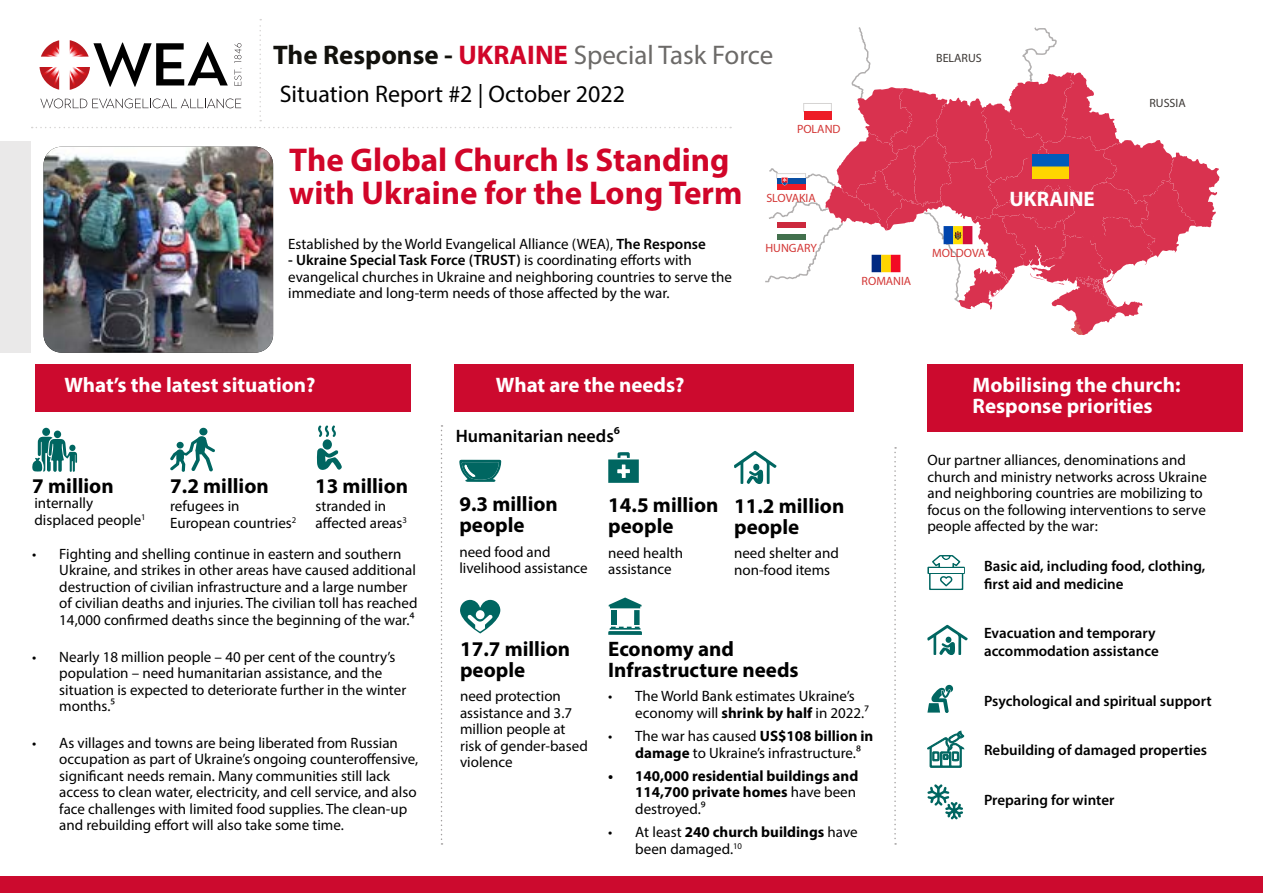
<style>
.page{position:relative;width:1263px;height:893px;background:#fff}
.page>*{position:absolute;margin:0;border:0;box-sizing:border-box;transform-origin:0 0}
.t1{font:700 33px/33px "Myriad Pro";color:#d10529}
.t2{font:27px "Myriad Pro";color:#6c6a68}
.t3{font:24px "Myriad Pro";color:#000}
.t4{font:700 21px/21px "Myriad Pro";color:#000}
.t5{font:700 21px/21px "Myriad Pro";color:#fff}
.t6{font:600 18px "Myriad Pro";color:#000}
.t7{font:15px/16.5px "Myriad Pro";color:#000}
.t8{font:600 15px/18px "Myriad Pro";color:#000}
.t9{font:700 15px/16.5px "Myriad Pro";color:#000}
.t10{font:12px "Myriad Pro";color:#d33736}
.t11{font:12px "Myriad Pro";color:#3c3835}
.s1{font-weight:700;color:#12110c}
.s2{font-weight:700;color:#d10529}
.s3{font-weight:600}
.s4{font-weight:700}
.s5{font-weight:400}
</style>
<div class="page">
<div style="left:36px;top:364px;width:375px;height:47px;background:#cc0a2e"></div>
<div style="left:455px;top:364px;width:399px;height:47px;background:#cc0a2e"></div>
<div style="left:927px;top:364px;width:316px;height:67px;background:#cc0a2e"></div>
<div style="left:0;top:141px;width:31px;height:212px;background:#eae9e9"></div>
<div style="left:0;top:877px;width:1263px;height:16px;background:#cc0a2e"></div>
<svg style="left:441px;top:425px;width:1px;height:420px"></svg>
<svg style="left:894px;top:447px;width:2px;height:398px"></svg>
<svg style="left:259px;top:19px;width:2px;height:102px"></svg>
<div style="left:199px;top:428px;width:8px;height:7px;background:#006661;border-radius:50%"></div>
<svg style="left:170px;top:436px;width:45px;height:36px"></svg>
<div style="left:42px;top:428px;width:8px;height:8px;background:#006661;border-radius:50%"></div>
<svg style="left:32px;top:437px;width:45px;height:35px"></svg>
<div style="left:54px;top:431px;width:7px;height:7px;background:#006661;border-radius:50%"></div>
<div style="left:69px;top:445px;width:7px;height:6px;background:#006661;border-radius:50%"></div>
<svg style="left:459px;top:460px;width:42px;height:22px"></svg>
<svg style="left:608px;top:452px;width:31px;height:31px"></svg>
<svg style="left:734px;top:451px;width:42px;height:33px"></svg>
<div style="left:753px;top:464px;width:6px;height:7px;background:#006661;border-radius:50%"></div>
<svg style="left:460px;top:600px;width:40px;height:33px"></svg>
<svg style="left:927px;top:625px;width:40px;height:30px"></svg>
<svg style="left:927px;top:684px;width:26px;height:29px"></svg>
<svg style="left:927px;top:555px;width:38px;height:35px"></svg>
<svg style="left:32px;top:127px;width:699px;height:1px"></svg>
<svg style="left:765px;top:27px;width:292px;height:256px"></svg>
<svg style="left:825px;top:72px;width:394px;height:263px"></svg>
<div style="left:777px;top:222px;width:28px;height:6px;background:#cc293d"></div>
<div style="left:777px;top:228px;width:28px;height:6px;background:#fff"></div>
<div style="left:777px;top:234px;width:28px;height:6px;background:#42704d"></div>
<svg style="left:776px;top:173px;width:30px;height:6px"></svg>
<div style="left:777px;top:184px;width:28px;height:5px;background:#ed1c26"></div>
<div style="left:777px;top:179px;width:28px;height:5px;background:#0a4fa3"></div>
<svg style="left:781px;top:177px;width:7px;height:9px"></svg>
<div style="left:803px;top:103px;width:28px;height:9px;background:#fff;border:1px solid #d6d4d3"></div>
<div style="left:804px;top:112px;width:27px;height:8px;background:#ed1c26"></div>
<svg style="left:40px;top:98px;width:201px;height:10px"></svg>
<svg style="left:234px;top:43px;width:8px;height:43px"></svg>
<svg style="left:40px;top:40px;width:188px;height:50px"></svg>
<svg style="left:317px;top:447px;width:25px;height:23px"></svg>
<div style="left:323px;top:439px;width:9px;height:11px;background:#006661;border-radius:50%"></div>
<svg style="left:318px;top:425px;width:18px;height:12px"></svg>
<svg style="left:927px;top:731px;width:38px;height:88px"></svg>
<svg style="left:608px;top:597px;width:34px;height:38px"></svg>
<img style="left:44px;top:147px;width:229px;height:206px">
<h2 class="t2" style="left:273px;top:38px;width:502px"><span class="s1">The Response -</span> <span class="s2">UKRAINE</span> Special Task Force</h2>
<h3 class="t3" style="left:280px;top:79px;width:347px">Situation Report #2 | October 2022</h3>
<h1 class="t1" style="left:289px;top:143px;width:455px">The Global Church Is Standing with Ukraine for the Long Term</h1>
<p class="t7" style="left:288px;top:235px;width:419px">Established by the World Evangelical Alliance (WEA), <span class="s3">The Response</span></p>
<p class="t7" style="left:288px;top:252px;width:445px"><span class="s3">- Ukraine Special Task Force (TRUST)</span> is coordinating efforts with evangelical churches in Ukraine and neighboring countries to serve the immediate and long-term needs of those affected by the war.</p>
<p class="t10" style="left:797px;top:122px;width:45px">POLAND</p>
<p class="t10" style="left:766px;top:190px;width:51px">SLOVAKIA</p>
<p class="t10" style="left:765px;top:241px;width:53px">HUNGARY</p>
<p class="t11" style="left:936px;top:51px;width:47px">BELARUS</p>
<p class="t10" style="left:861px;top:274px;width:51px">ROMANIA</p>
<p class="t10" style="left:932px;top:245px;width:55px">MOLDOVA</p>
<h3 class="t5" style="left:1009px;top:188px;width:87px">UKRAINE</h3>
<p class="t11" style="left:1149px;top:95px;width:38px">RUSSIA</p>
<h3 class="t5" style="left:64px;top:374px;width:253px">What’s the latest situation?</h3>
<h3 class="t5" style="left:972px;top:374px;width:209px">Mobilising the church:<br>Response priorities</h3>
<h3 class="t5" style="left:496px;top:374px;width:190px">What are the needs?</h3>
<h3 class="t4" style="left:32px;top:475px;width:83px">7 million</h3>
<p class="t7" style="left:34px;top:495px;width:113px">internally displaced people<sup>1</sup></p>
<h3 class="t4" style="left:170px;top:475px;width:100px">7.2 million</h3>
<h3 class="t4" style="left:315px;top:475px;width:95px">13 million</h3>
<p class="t7" style="left:170px;top:498px;width:128px">refugees in<br>European countries<sup>2</sup></p>
<p class="t7" style="left:316px;top:498px;width:93px">stranded in affected areas<sup>3</sup></p>
<p class="t7" style="left:59px;top:545px;width:360px;text-indent:-27px">• Fighting and shelling continue in eastern and southern Ukraine, and strikes in other areas have caused additional destruction of civilian infrastructure and a large number of civilian deaths and injuries. The civilian toll has reached 14,000 confirmed deaths since the beginning of the war.⁴</p>
<p class="t7" style="left:59px;top:648px;width:348px;text-indent:-27px">• Nearly 18 million people – 40 per cent of the country’s population – need humanitarian assistance, and the situation is expected to deteriorate further in the winter months.⁵</p>
<p class="t7" style="left:59px;top:734px;width:360px;text-indent:-27px">• As villages and towns are being liberated from Russian occupation as part of Ukraine’s ongoing counteroffensive, significant needs remain. Many communities still lack access to clean water, electricity, and cell service, and also face challenges with limited food supplies. The clean-up and rebuilding effort will also take some time.</p>
<p class="t6" style="left:456px;top:425px;width:166px">Humanitarian needs⁶</p>
<h3 class="t4" style="left:459px;top:493px;width:100px">9.3 million people</h3>
<p class="t7" style="left:459px;top:543px;width:130px">need food and livelihood assistance</p>
<h3 class="t4" style="left:608px;top:494px;width:112px">14.5 million people</h3>
<p class="t7" style="left:608px;top:544px;width:76px">need health assistance</p>
<h3 class="t4" style="left:734px;top:495px;width:112px">11.2 million people</h3>
<p class="t7" style="left:734px;top:545px;width:106px">need shelter and non-food items</p>
<h3 class="t4" style="left:460px;top:638px;width:112px">17.7 million people</h3>
<h3 class="t4" style="left:608px;top:638px;width:192px">Economy and<br>Infrastructure needs</h3>
<p class="t7" style="left:460px;top:688px;width:129px">need protection assistance and 3.7 million people at risk of gender-based violence</p>
<p class="t7" style="left:635px;top:688px;width:235px;text-indent:-27px">• The World Bank estimates Ukraine’s economy will <span class="s4">shrink by half</span> in 2022.⁷</p>
<p class="t7" style="left:635px;top:728px;width:240px;text-indent:-27px">• The war has caused <span class="s4">US$108 billion in damage</span> to Ukraine’s infrastructure.⁸</p>
<p class="t9" style="left:635px;top:767px;width:225px;text-indent:-27px">• 140,000 residential buildings and<br>114,700 private homes <span class="s5">have been destroyed.⁹</span></p>
<p class="t7" style="left:635px;top:824px;width:224px;text-indent:-27px">• At least <span class="s4">240 church buildings</span> have been damaged.<sup>10</sup></p>
<p class="t7" style="left:927px;top:452px;width:281px">Our partner alliances, denominations and church and ministry networks across Ukraine and neighboring countries are mobilizing to focus on the following interventions to serve people affected by the war:</p>
<p class="t8" style="left:984px;top:556px;width:223px">Basic aid, including food, clothing, first aid and medicine</p>
<p class="t8" style="left:984px;top:624px;width:176px">Evacuation and temporary accommodation assistance</p>
<p class="t8" style="left:984px;top:691px;width:229px">Psychological and spiritual support</p>
<p class="t8" style="left:984px;top:741px;width:225px">Rebuilding of damaged properties</p>
<p class="t8" style="left:984px;top:790px;width:132px">Preparing for winter</p>
</div>
